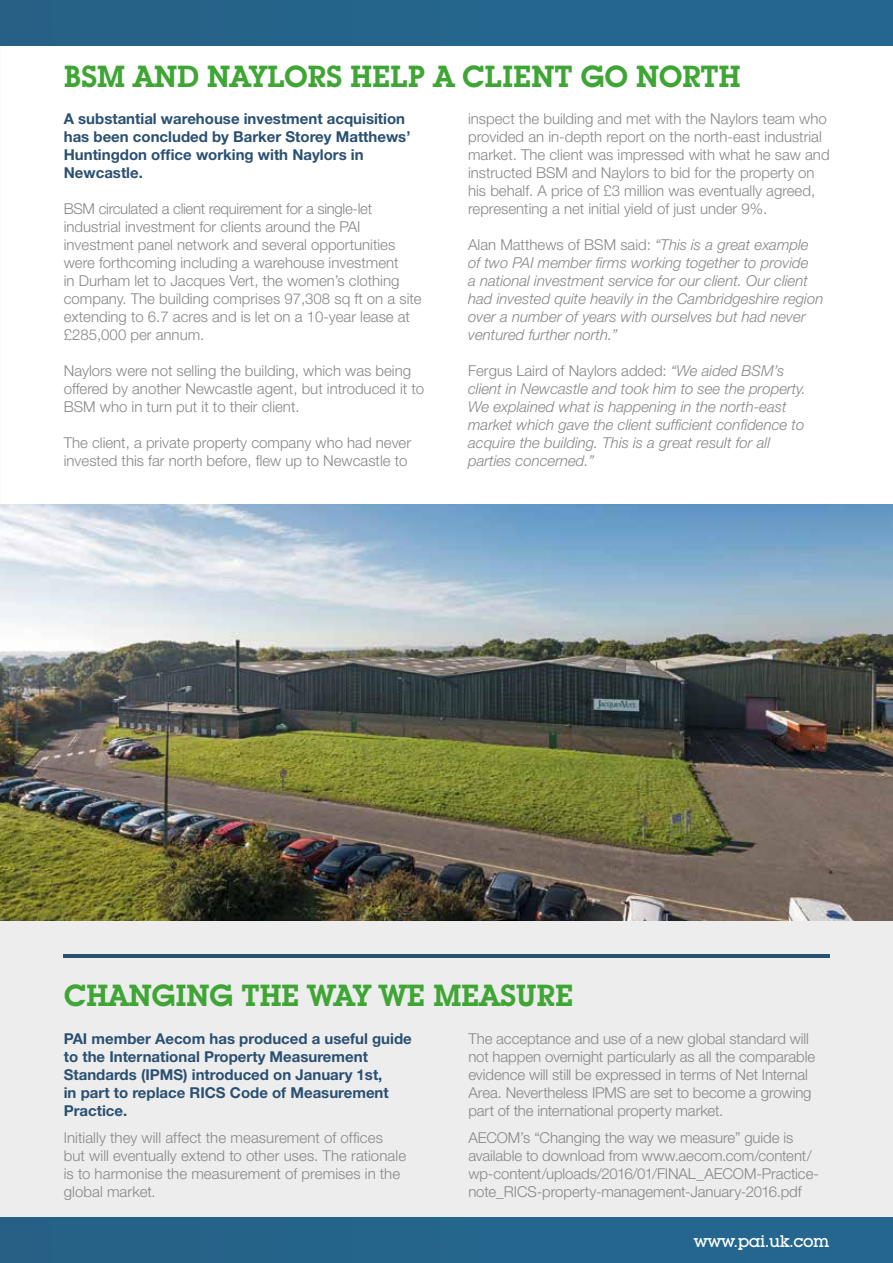
<style>
.page{position:relative;width:893px;height:1263px;background:#fff}
.page>*{position:absolute;margin:0;border:0;box-sizing:border-box;transform-origin:0 0}
.t1{font:600 30px "Lubalin Graph IT Cby BT";letter-spacing:-.02em;color:#3fa535}
.t2{font:500 16.5px "Lubalin Graph IT Cby BT";letter-spacing:-.03em;color:#fff}
.t3{font:300 15px/18px "Helvetica Neue";color:#878787}
.t4{font:italic 300 15px/18px "Helvetica Neue";color:#878787}
.t5{font:700 15px/18px "Helvetica Neue";color:#2a5072}
.s1{font-style:normal}
</style>
<div class="page">
<div style="left:0;top:883px;width:893px;height:380px;background:#ededed"></div>
<div style="left:0;top:1218px;width:893px;height:45px;background:#25668c"></div>
<div style="left:0;top:0;width:893px;height:45px;background:#25668c"></div>
<hr style="left:64px;top:954px;width:766px;height:3px;background:#2a5072">
<img style="left:0;top:504px;width:893px;height:416px">
<h1 class="t1" style="left:64px;top:58px;width:679px">BSM AND NAYLORS HELP A CLIENT GO NORTH</h1>
<p class="t5" style="left:64px;top:109px;width:348px">A substantial warehouse investment acquisition has been concluded by Barker Storey Matthews’ Huntingdon office working with Naylors in Newcastle.</p>
<p class="t3" style="left:64px;top:199px;width:359px">BSM circulated a client requirement for a single-let industrial investment for clients around the PAI investment panel network and several opportunities were forthcoming including a warehouse investment<br>in Durham let to Jacques Vert, the women’s clothing company. The building comprises 97,308 sq ft on a site extending to 6.7 acres and is let on a 10-year lease at £285,000 per annum.</p>
<p class="t3" style="left:64px;top:361px;width:362px">Naylors were not selling the building, which was being offered by another Newcastle agent, but introduced it to<br>BSM who in turn put it to their client.</p>
<p class="t3" style="left:64px;top:433px;width:349px">The client, a private property company who had never invested this far north before, flew up to Newcastle to</p>
<p class="t3" style="left:468px;top:109px;width:363px">inspect the building and met with the Naylors team who provided an in-depth report on the north-east industrial market. The client was impressed with what he saw and instructed BSM and Naylors to bid for the property on his behalf. A price of £3 million was eventually agreed, representing a net initial yield of just under 9%.</p>
<p class="t4" style="left:468px;top:235px;width:357px"><span class="s1">Alan Matthews of BSM said:</span> “This is a great example of two PAI member firms working together to provide<br>a national investment service for our client. Our client had invested quite heavily in the Cambridgeshire region over a number of years with ourselves but had never ventured further north.”</p>
<p class="t4" style="left:468px;top:361px;width:339px"><span class="s1">Fergus Laird of Naylors added:</span> “We aided BSM’s client in Newcastle and took him to see the property.<br>We explained what is happening in the north-east market which gave the client sufficient confidence to acquire the building. This is a great result for all parties concerned.”</p>
<h1 class="t1" style="left:64px;top:977px;width:511px">CHANGING THE WAY WE MEASURE</h1>
<p class="t5" style="left:64px;top:1029px;width:349px">PAI member Aecom has produced a useful guide to the International Property Measurement Standards (IPMS) introduced on January 1st,<br>in part to replace RICS Code of Measurement Practice.</p>
<p class="t3" style="left:64px;top:1128px;width:344px">Initially they will affect the measurement of offices but will eventually extend to other uses. The rationale is to harmonise the measurement of premises in the global market.</p>
<p class="t3" style="left:468px;top:1029px;width:348px">The acceptance and use of a new global standard will not happen overnight particularly as all the comparable evidence will still be expressed in terms of Net Internal Area. Nevertheless IPMS are set to become a growing part of the international property market.</p>
<p class="t3" style="left:468px;top:1128px;width:352px">AECOM’s “Changing the way we measure” guide is available to download from www.aecom.com/content/ wp-content/uploads/2016/01/FINAL_AECOM-Practice&shy;note_RICS-property-management-January-2016.pdf</p>
<p class="t2" style="left:694px;top:1231px;width:137px">www.pai.uk.com</p>
</div>
